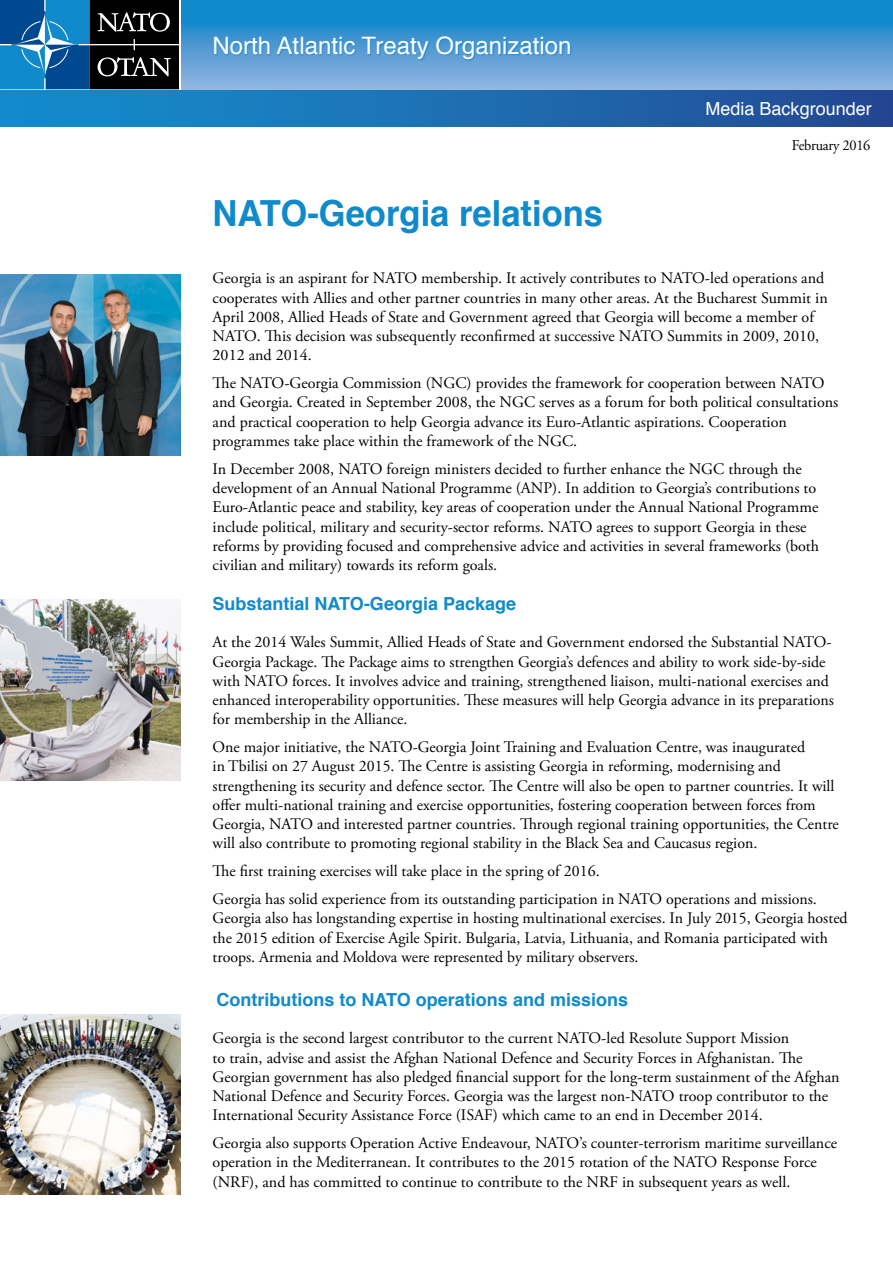
<style>
.page{position:relative;width:893px;height:1263px;background:#fff}
.page>*{position:absolute;margin:0;border:0;box-sizing:border-box;transform-origin:0 0}
.t1{font:700 36px "Helvetica";color:#118acb;scale:.96 1}
.t2{font:24px "Helvetica";color:#fff}
.t3{font:700 18px "Helvetica";color:#118acb}
.t4{font:18px "Helvetica";color:#fff}
.t5{font:16.05px/19.2px "Adobe Garamond Pro";color:#000}
.t6{font:15px "Adobe Garamond Pro";letter-spacing:-.02em;color:#000;scale:.96 1}
</style>
<div class="page">
<svg style="left:181px;top:0;width:712px;height:89px;background:#4699d2"></svg>
<svg style="left:0;top:89px;width:180px;height:2px"></svg>
<svg style="left:0;top:0;width:179px;height:89px;background:#1f4b69"></svg>
<div style="left:215px;top:37px;width:357px;height:24px;background:#118acb;opacity:.75"></div>
<div style="left:0;top:91px;width:893px;height:36px;background:linear-gradient(to right,#1491cf,#254a93)"></div>
<img style="left:0;top:275px;width:180px;height:180px">
<img style="left:0;top:600px;width:180px;height:180px">
<img style="left:0;top:1014px;width:180px;height:181px">
<h2 class="t2" style="left:213px;top:27px;width:360px">North Atlantic Treaty Organization</h2>
<p class="t4" style="left:706px;top:95px;width:168px">Media Backgrounder</p>
<p class="t6" style="left:792px;top:136px;width:83px">February 2016</p>
<h1 class="t1" style="left:213px;top:184px;width:408px">NATO-Georgia relations</h1>
<p class="t5" style="left:213px;top:269px;width:617px">Georgia is an aspirant for NATO membership. It actively contributes to NATO-led operations and cooperates with Allies and other partner countries in many other areas. At the Bucharest Summit in April 2008, Allied Heads of State and Government agreed that Georgia will become a member of NATO. This decision was subsequently reconfirmed at successive NATO Summits in 2009, 2010, 2012 and 2014.</p>
<p class="t5" style="left:213px;top:374px;width:627px">The NATO-Georgia Commission (NGC) provides the framework for cooperation between NATO and Georgia. Created in September 2008, the NGC serves as a forum for both political consultations and practical cooperation to help Georgia advance its Euro-Atlantic aspirations. Cooperation programmes take place within the framework of the NGC.</p>
<p class="t5" style="left:213px;top:460px;width:608px">In December 2008, NATO foreign ministers decided to further enhance the NGC through the development of an Annual National Programme (ANP). In addition to Georgia’s contributions to Euro-Atlantic peace and stability, key areas of cooperation under the Annual National Programme include political, military and security-sector reforms. NATO agrees to support Georgia in these reforms by providing focused and comprehensive advice and activities in several frameworks (both civilian and military) towards its reform goals.</p>
<p class="t3" style="left:213px;top:589px;width:305px">Substantial NATO-Georgia Package</p>
<p class="t5" style="left:213px;top:633px;width:623px">At the 2014 Wales Summit, Allied Heads of State and Government endorsed the Substantial NATO-Georgia Package. The Package aims to strengthen Georgia’s defences and ability to work side-by-side with NATO forces. It involves advice and training, strengthened liaison, multi-national exercises and enhanced interoperability opportunities. These measures will help Georgia advance in its preparations for membership in the Alliance.</p>
<p class="t5" style="left:213px;top:738px;width:628px">One major initiative, the NATO-Georgia Joint Training and Evaluation Centre, was inaugurated<br>in Tbilisi on 27 August 2015. The Centre is assisting Georgia in reforming, modernising and strengthening its security and defence sector. The Centre will also be open to partner countries. It will offer multi-national training and exercise opportunities, fostering cooperation between forces from Georgia, NATO and interested partner countries. Through regional training opportunities, the Centre will also contribute to promoting regional stability in the Black Sea and Caucasus region.</p>
<p class="t5" style="left:213px;top:858px;width:606px;line-height:27.8px">The first training exercises will take place in the spring of 2016.<br>Georgia has solid experience from its outstanding participation in NATO operations and missions.</p>
<p class="t5" style="left:213px;top:909px;width:637px">Georgia also has longstanding expertise in hosting multinational exercises. In July 2015, Georgia hosted the 2015 edition of Exercise Agile Spirit. Bulgaria, Latvia, Lithuania, and Romania participated with troops. Armenia and Moldova were represented by military observers.</p>
<p class="t3" style="left:217px;top:985px;width:413px">Contributions to NATO operations and missions</p>
<p class="t5" style="left:213px;top:1029px;width:628px">Georgia is the second largest contributor to the current NATO-led Resolute Support Mission<br>to train, advise and assist the Afghan National Defence and Security Forces in Afghanistan. The Georgian government has also pledged financial support for the long-term sustainment of the Afghan National Defence and Security Forces. Georgia was the largest non-NATO troop contributor to the International Security Assistance Force (ISAF) which came to an end in December 2014.</p>
<p class="t5" style="left:213px;top:1134px;width:626px">Georgia also supports Operation Active Endeavour, NATO’s counter-terrorism maritime surveillance operation in the Mediterranean. It contributes to the 2015 rotation of the NATO Response Force (NRF), and has committed to continue to contribute to the NRF in subsequent years as well.</p>
</div>
